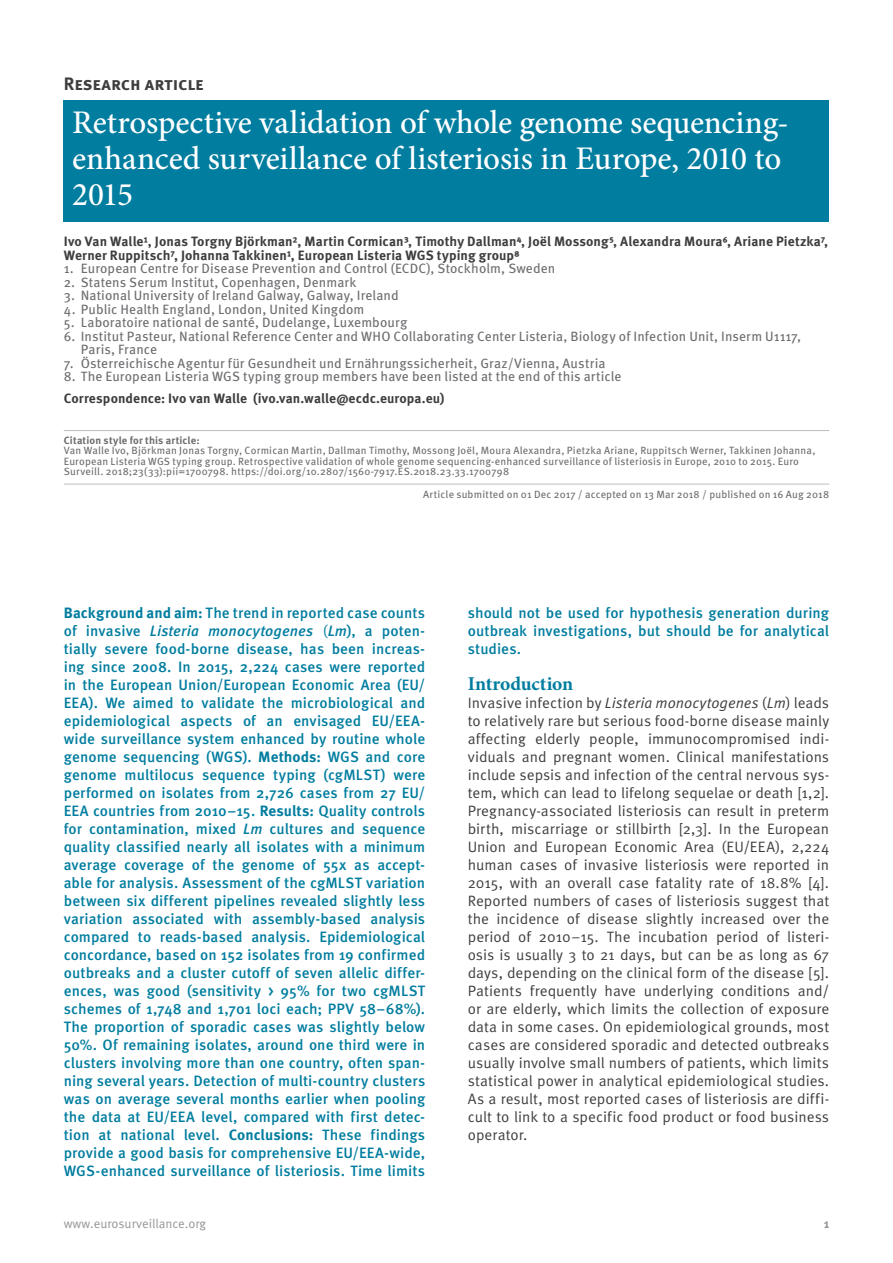
<style>
.page{position:relative;width:893px;height:1263px;background:#fff}
.page>*{position:absolute;margin:0;border:0;box-sizing:border-box;transform-origin:0 0}
.t1{font:500 33px/36px "Minion Pro";letter-spacing:-.01em;color:#fff}
.t2{font:700 19.5px "Minion Pro";letter-spacing:-.005em;color:#007d9f}
.t3{font:700 18px "Meta Pro";color:#3e3e3f}
.t4{font:500 15px/18px "Meta Pro";color:#007d9f;text-align:justify}
.t5{font:15px/18px "Meta Pro";color:#3e3e3f;text-align:justify}
.t6{font:13.5px/13.5px "Meta Pro";letter-spacing:.005em;color:#6c6d70}
.t7{font:700 13.5px/13.5px "Meta Pro";letter-spacing:.005em;color:#3e3e3f}
.t8{font:12.75px "Meta Pro";color:#939598}
.t9{font:700 12.75px "Meta Pro";color:#939598}
.t10{font:10.5px/10.5px "Meta Pro";letter-spacing:.015em;color:#6c6d70}
.t11{font:700 10.5px "Meta Pro";letter-spacing:.015em;color:#6c6d70}
.s1{font-weight:700}
.s2{font-style:italic}
.s3{font-weight:400}
</style>
<div class="page">
<hr style="left:64px;top:430px;width:765px;height:1px;background:#bcbdc0">
<hr style="left:64px;top:484px;width:765px;height:1px;background:#bcbdc0">
<div style="left:64px;top:100px;width:765px;height:122px;background:#007d9f"></div>
<p class="t3" style="left:64px;top:72px;width:141px">Research article</p>
<h1 class="t1" style="left:72px;top:104px;width:718px">Retrospective validation of whole genome sequencing&shy;enhanced surveillance of listeriosis in Europe, 2010 to<br>2015</h1>
<p class="t7" style="left:64px;top:235px;width:766px">Ivo Van Walle¹, Jonas Torgny Björkman², Martin Cormican³, Timothy Dallman⁴, Joël Mossong⁵, Alexandra Moura⁶, Ariane Pietzka⁷,<br>Werner Ruppitsch⁷, Johanna Takkinen¹, European Listeria WGS typing group⁸</p>
<p class="t6" style="left:64px;top:262px;width:493px">1. European Centre for Disease Prevention and Control (ECDC), Stockholm, Sweden</p>
<p class="t6" style="left:64px;top:276px;width:294px">2. Statens Serum Institut, Copenhagen, Denmark</p>
<p class="t6" style="left:64px;top:289px;width:336px">3. National University of Ireland Galway, Galway, Ireland</p>
<p class="t6" style="left:64px;top:303px;width:302px">4. Public Health England, London, United Kingdom</p>
<p class="t6" style="left:64px;top:316px;width:345px">5. Laboratoire national de santé, Dudelange, Luxembourg</p>
<p class="t6" style="left:81px;top:330px;width:722px;text-indent:-17px">6. Institut Pasteur, National Reference Center and WHO Collaborating Center Listeria, Biology of Infection Unit, Inserm U1117,<br>Paris, France</p>
<p class="t6" style="left:64px;top:357px;width:543px">7. Österreichische Agentur für Gesundheit und Ernährungssicherheit, Graz/Vienna, Austria</p>
<p class="t6" style="left:64px;top:370px;width:559px">8. The European Listeria WGS typing group members have been listed at the end of this article</p>
<p class="t7" style="left:64px;top:392px;width:382px">Correspondence: Ivo van Walle (ivo.van.walle@ecdc.europa.eu)</p>
<p class="t11" style="left:64px;top:433px;width:137px">Citation style for this article:</p>
<p class="t10" style="left:64px;top:446px;width:753px">Van Walle Ivo, Björkman Jonas Torgny, Cormican Martin, Dallman Timothy, Mossong Joël, Moura Alexandra, Pietzka Ariane, Ruppitsch Werner, Takkinen Johanna,<br>European Listeria WGS typing group. Retrospective validation of whole genome sequencing-enhanced surveillance of listeriosis in Europe, 2010 to 2015. Euro<br>Surveill. 2018;23(33):pii=1700798. https://doi.org/10.2807/1560-7917.ES.2018.23.33.1700798</p>
<p class="t10" style="left:423px;top:490px;width:407px">Article submitted on 01 Dec 2017 / accepted on 13 Mar 2018 / published on 16 Aug 2018</p>
<p class="t4" style="left:64px;top:604px;width:363px"><span class="s1">Background and aim:</span> The trend in reported case counts of invasive <span class="s2">Listeria monocytogenes</span> <span class="s3">(</span><span class="s2">Lm</span>), a poten&shy;tially severe food-borne disease, has been increas&shy;ing since 2008. In 2015, 2,224 cases were reported in the European Union/European Economic Area (EU/ EEA). We aimed to validate the microbiological and epidemiological aspects of an envisaged EU/EEA&shy;wide surveillance system enhanced by routine whole genome sequencing (WGS). <span class="s1">Methods:</span> WGS and core genome multilocus sequence typing (cgMLST) were performed on isolates from 2,726 cases from 27 EU/ EEA countries from 2010–15. <span class="s1">Results:</span> Quality controls for contamination, mixed <span class="s2">Lm</span> cultures and sequence quality classified nearly all isolates with a minimum average coverage of the genome of 55x as accept&shy;able for analysis. Assessment of the cgMLST variation between six different pipelines revealed slightly less variation associated with assembly-based analysis compared to reads-based analysis. Epidemiological concordance, based on 152 isolates from 19 confirmed outbreaks and a cluster cutoff of seven allelic differ&shy;ences, was good (sensitivity &gt; 95% for two cgMLST schemes of 1,748 and 1,701 loci each; PPV 58–68%).<br>The proportion of sporadic cases was slightly below 50%. Of remaining isolates, around one third were in clusters involving more than one country, often span&shy;ning several years. Detection of multi-country clusters was on average several months earlier when pooling the data at EU/EEA level, compared with first detec&shy;tion at national level. <span class="s1">Conclusions:</span> These findings provide a good basis for comprehensive EU/EEA-wide, WGS-enhanced surveillance of listeriosis. Time limits</p>
<p class="t4" style="left:468px;top:604px;width:363px">should not be used for hypothesis generation during outbreak investigations, but should be for analytical studies.</p>
<h2 class="t2" style="left:468px;top:670px;width:107px">Introduction</h2>
<p class="t5" style="left:468px;top:694px;width:363px">Invasive infection by <span class="s2">Listeria monocytogenes</span> (<span class="s2">Lm</span>) leads to relatively rare but serious food-borne disease mainly affecting elderly people, immunocompromised indi&shy;viduals and pregnant women. Clinical manifestations include sepsis and infection of the central nervous sys&shy;tem, which can lead to lifelong sequelae or death [1,2].<br>Pregnancy-associated listeriosis can result in preterm birth, miscarriage or stillbirth [2,3]. In the European Union and European Economic Area (EU/EEA), 2,224 human cases of invasive listeriosis were reported in 2015, with an overall case fatality rate of 18.8% [4].<br>Reported numbers of cases of listeriosis suggest that the incidence of disease slightly increased over the period of 2010–15. The incubation period of listeri&shy;osis is usually 3 to 21 days, but can be as long as 67 days, depending on the clinical form of the disease [5].<br>Patients frequently have underlying conditions and/ or are elderly, which limits the collection of exposure data in some cases. On epidemiological grounds, most cases are considered sporadic and detected outbreaks usually involve small numbers of patients, which limits statistical power in analytical epidemiological studies.<br>As a result, most reported cases of listeriosis are diffi&shy;cult to link to a specific food product or food business operator.</p>
<p class="t8" style="left:64px;top:1215px;width:144px">www.eurosurveillance.org</p>
<p class="t9" style="left:824px;top:1215px;width:7px">1</p>
</div>
